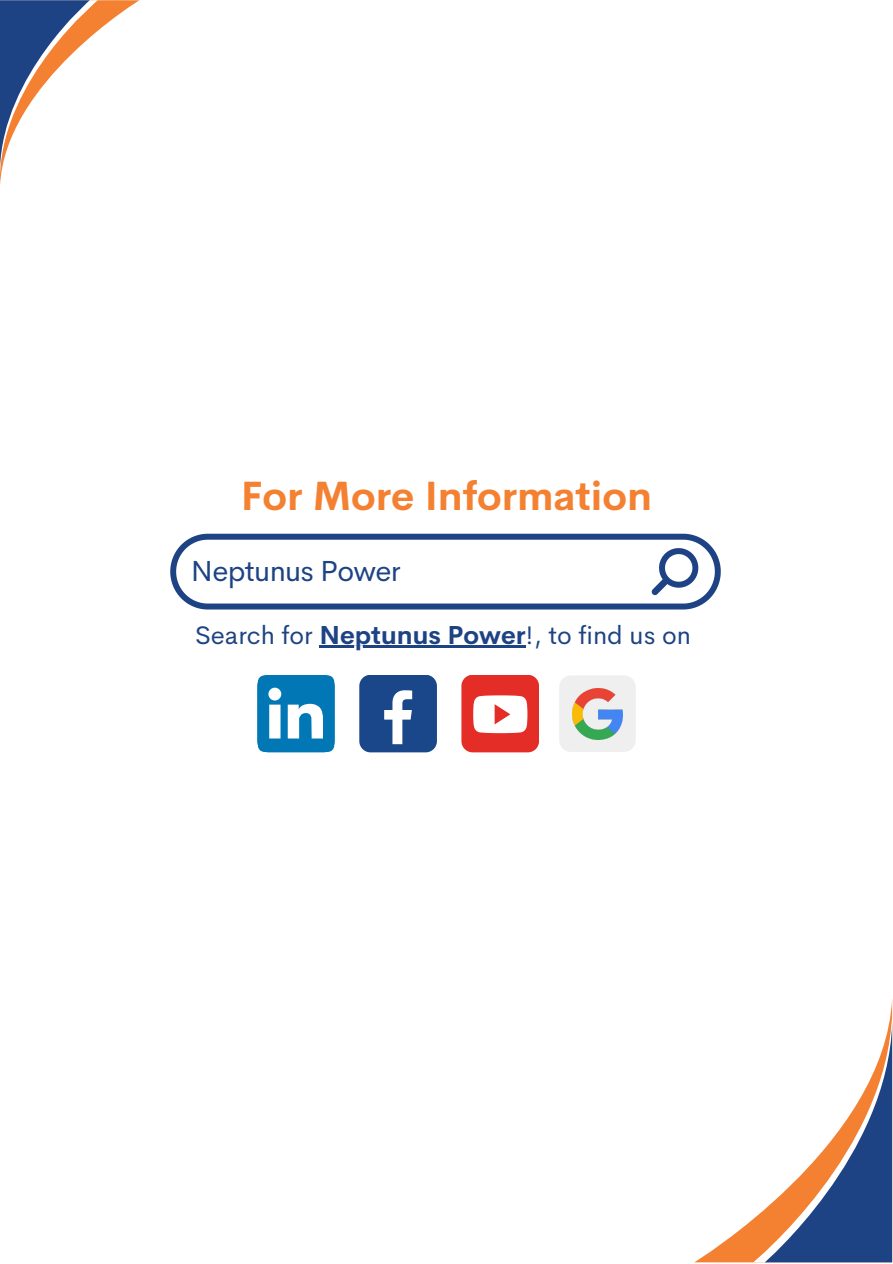
<style>
.page{position:relative;width:893px;height:1264px;background:#fff}
.page>*{position:absolute;margin:0;border:0;box-sizing:border-box;transform-origin:0 0}
.t1{font:700 40.05px "Cerebri Sans";color:#f48131}
.t2{font:29.1px "Cerebri Sans";letter-spacing:-.025em;color:#1e4384}
.t3{font:25.5px "Cerebri Sans";color:#1e4384}
.s1{font-weight:700}
</style>
<div class="page">
<svg style="left:695px;top:1002px;width:197px;height:260px"></svg>
<svg style="left:753px;top:1013px;width:139px;height:249px"></svg>
<svg style="left:0;top:0;width:139px;height:185px"></svg>
<svg style="left:170px;top:533px;width:550px;height:76px"></svg>
<hr style="left:319px;top:645px;width:206px;height:3px;background:#1e4384">
<svg style="left:461px;top:674px;width:78px;height:78px"></svg>
<div style="left:462px;top:675px;width:76px;height:77px;background:#e52d27;border-radius:12px"></div>
<svg style="left:473px;top:695px;width:54px;height:38px"></svg>
<svg style="left:359px;top:674px;width:78px;height:78px"></svg>
<div style="left:360px;top:675px;width:76px;height:77px;background:#1a4789;border-radius:12px"></div>
<svg style="left:384px;top:690px;width:28px;height:54px"></svg>
<svg style="left:257px;top:674px;width:78px;height:78px"></svg>
<svg style="left:258px;top:675px;width:76px;height:77px"></svg>
<div style="left:559px;top:675px;width:76px;height:77px;background:#efefef;border-radius:12px"></div>
<svg style="left:622px;top:709px;width:1px;height:13px"></svg>
<img style="left:572px;top:688px;width:50px;height:51px">
<p class="t1" style="left:241px;top:470px;width:412px">For More Information</p>
<p class="t2" style="left:191px;top:552px;width:211px">Neptunus Power</p>
<p class="t3" style="left:195px;top:618px;width:497px">Search for <span class="s1">Neptunus Power</span>!, to find us on</p>
</div>
